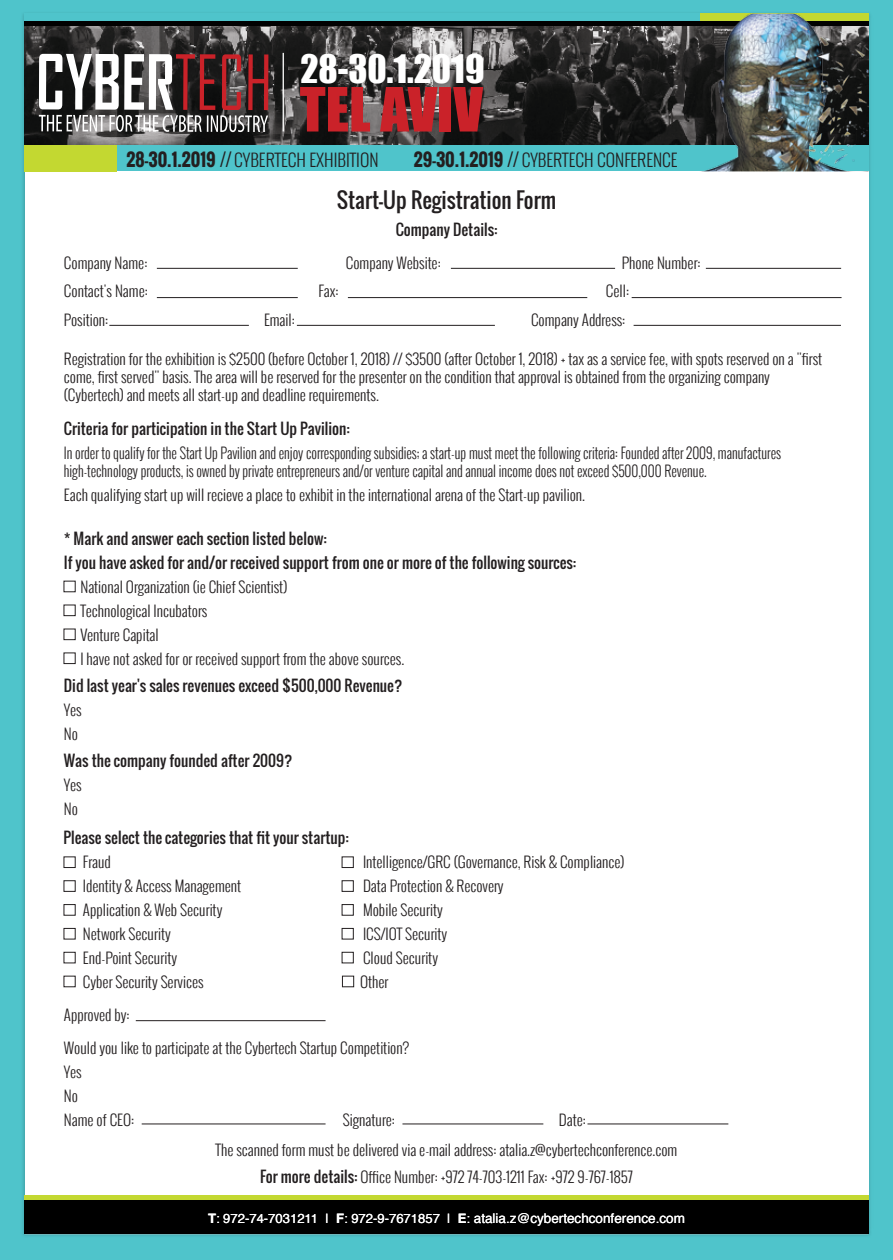
<style>
.page{position:relative;width:893px;height:1260px;background:#4fc4cb}
.page>*{position:absolute;margin:0;border:0;box-sizing:border-box;transform-origin:0 0}
.t1{font:56.25px "Impact";color:#ca2229}
.t2{font:36px "Impact";color:#fff}
.t3{font:21px "Oswald";color:#231f20}
.t4{font:300 17.4px "Oswald";color:#231f20}
.t5{font:300 15px/24px "Oswald";color:#231f20}
.t6{font:15px/24px "Oswald";color:#231f20}
.t7{font:300 15px/18px "Oswald";color:#231f20;scale:.9 1}
.t8{font:13.05px "Helvetica";color:#fff}
.s1{font-weight:700}
.s2{font-weight:400}
.s3{font-size:13.5px}
</style>
<div class="page">
<div style="left:25px;top:14px;width:843px;height:1220px;background:#fff"></div>
<hr style="left:25px;top:1233px;width:843px;height:1px;background:#c2c4c6">
<div style="left:24px;top:1199px;width:845px;height:34px;background:#000"></div>
<div style="left:24px;top:1195px;width:845px;height:5px;background:#c3d831"></div>
<hr style="left:142px;top:1123px;width:184px;height:1px;background:#231f20">
<hr style="left:136px;top:1020px;width:190px;height:1px;background:#231f20">
<hr style="left:402px;top:1123px;width:141px;height:1px;background:#231f20">
<hr style="left:587px;top:1123px;width:141px;height:1px;background:#231f20">
<hr style="left:157px;top:268px;width:141px;height:1px;background:#231f20">
<hr style="left:157px;top:297px;width:141px;height:1px;background:#231f20">
<hr style="left:109px;top:325px;width:140px;height:1px;background:#231f20">
<hr style="left:451px;top:268px;width:164px;height:1px;background:#231f20">
<hr style="left:297px;top:325px;width:198px;height:1px;background:#231f20">
<hr style="left:634px;top:325px;width:207px;height:1px;background:#231f20">
<hr style="left:348px;top:297px;width:239px;height:1px;background:#231f20">
<hr style="left:632px;top:297px;width:209px;height:1px;background:#231f20">
<hr style="left:706px;top:268px;width:135px;height:1px;background:#231f20">
<div style="left:64px;top:605px;width:11px;height:11px;border:1px solid #231f20"></div>
<div style="left:64px;top:629px;width:11px;height:11px;border:1px solid #231f20"></div>
<div style="left:64px;top:653px;width:11px;height:11px;border:1px solid #231f20"></div>
<div style="left:64px;top:880px;width:11px;height:11px;border:1px solid #231f20"></div>
<div style="left:64px;top:904px;width:11px;height:11px;border:1px solid #231f20"></div>
<div style="left:64px;top:928px;width:11px;height:11px;border:1px solid #231f20"></div>
<div style="left:64px;top:952px;width:11px;height:11px;border:1px solid #231f20"></div>
<div style="left:342px;top:976px;width:12px;height:11px;border:1px solid #231f20"></div>
<div style="left:342px;top:880px;width:11px;height:11px;border:1px solid #231f20"></div>
<div style="left:342px;top:904px;width:11px;height:11px;border:1px solid #231f20"></div>
<div style="left:342px;top:928px;width:11px;height:11px;border:1px solid #231f20"></div>
<div style="left:342px;top:952px;width:11px;height:11px;border:1px solid #231f20"></div>
<div style="left:25px;top:14px;width:844px;height:157px;background:#4fc4cb"></div>
<div style="left:25px;top:142px;width:91px;height:29px;background:#c3d831"></div>
<img style="left:25px;top:25px;width:651px;height:119px">
<hr style="left:25px;top:21px;width:844px;height:4px;background:#010101">
<img style="left:676px;top:14px;width:193px;height:157px">
<svg style="left:39px;top:54px;width:229px;height:78px;background:#796969"></svg>
<hr style="left:283px;top:53px;width:1px;height:78px;background:#fff">
<h2 class="t2" style="left:300px;top:41px;width:186px">28-30.1.2019</h2>
<h1 class="t1" style="left:300px;top:66px;width:185px">TEL AVIV</h1>
<p class="t4" style="left:127px;top:147px;width:253px"><span class="s1">28-30.1.2019 //</span> CYBERTECH EXHIBITION</p>
<p class="t4" style="left:414px;top:147px;width:265px"><span class="s1">29-30.1.2019 //</span> CYBERTECH CONFERENCE</p>
<h3 class="t3" style="left:337px;top:184px;width:221px">Start-Up Registration Form</h3>
<p class="t6" style="left:396px;top:217px;width:103px">Company Details:</p>
<p class="t5" style="left:64px;top:250px;width:85px">Company Name:</p>
<p class="t5" style="left:346px;top:250px;width:96px">Company Website:</p>
<p class="t5" style="left:622px;top:250px;width:80px">Phone Number:</p>
<p class="t5" style="left:64px;top:279px;width:85px">Contact's Name:</p>
<p class="t5" style="left:319px;top:279px;width:22px">Fax:</p>
<p class="t5" style="left:606px;top:279px;width:25px">Cell:</p>
<p class="t5" style="left:64px;top:307px;width:46px">Position:</p>
<p class="t5" style="left:264px;top:307px;width:32px">Email:</p>
<p class="t5" style="left:531px;top:307px;width:96px">Company Address:</p>
<p class="t5" style="left:64px;top:349px;width:760px;line-height:18px">Registration for the exhibition is $2500 (before October 1, 2018) // $3500 (after October 1, 2018) + tax as a service fee, with spots reserved on a "first come, first served" basis. The area will be reserved for the presenter on the condition that approval is obtained from the organizing company (Cybertech) and meets all start-up and deadline requirements.</p>
<p class="t6" style="left:64px;top:417px;width:287px">Criteria for participation in the Start Up Pavilion:</p>
<p class="t7" style="left:64px;top:444px;width:798px">In order to qualify for the Start Up Pavilion and enjoy corresponding subsidies; a start-up must meet the following criteria: Founded after 2009, manufactures high-technology products, is owned by private entrepreneurs and/or venture capital and annual income does not exceed $500,000 Revenue.</p>
<p class="t5" style="left:64px;top:483px;width:523px">Each qualifying start up will recieve a place to exhibit in the international arena of the Start-up pavilion.</p>
<p class="t6" style="left:64px;top:526px;width:514px">* Mark and answer each section listed below:<br>If you have asked for and/or received support from one or more of the following sources:</p>
<p class="t5" style="left:80px;top:574px;width:325px">National Organization (ie Chief Scientist)<br>Technological Incubators<br>Venture Capital<br>I have not asked for or received support from the above sources.</p>
<p class="t6" style="left:64px;top:673px;width:340px">Did last year's sales revenues exceed $500,000 Revenue?</p>
<p class="t5" style="left:64px;top:697px;width:19px">Yes<br>No</p>
<p class="t6" style="left:64px;top:748px;width:230px">Was the company founded after 2009?</p>
<p class="t5" style="left:64px;top:772px;width:19px">Yes<br>No</p>
<p class="t6" style="left:64px;top:825px;width:287px">Please select the categories that fit your startup:</p>
<p class="t5" style="left:83px;top:849px;width:160px">Fraud<br>Identity &amp; Access Management<br>Application &amp; Web Security<br>Network Security<br>End-Point Security<br>Cyber Security Services</p>
<p class="t5" style="left:360px;top:849px;width:266px">Intelligence/GRC (Governance, Risk &amp; Compliance)<br>Data Protection &amp; Recovery<br>Mobile Security<br>ICS/IOT Security<br>Cloud Security<br>Other</p>
<p class="t5" style="left:64px;top:1002px;width:67px">Approved by:</p>
<p class="t5" style="left:64px;top:1035px;width:347px">Would you like to participate at the Cybertech Startup Competition?<br>Yes<br>No<br>Name of CEO:</p>
<p class="t5" style="left:343px;top:1107px;width:54px">Signature:</p>
<p class="t5" style="left:216px;top:1104px;width:463px;line-height:30px;text-indent:343px">Date:<br>The scanned form must be delivered via e-mail address: atalia.z@cybertechconference.com</p>
<p class="t5" style="left:260px;top:1164px;width:374px"><span class="s2">For more details:</span> Office Number: +972 74-703-1211 Fax: +972 9-767-1857</p>
<p class="t8" style="left:208px;top:1208px;width:478px"><span class="s1">T</span>: 972-74-7031211 | <span class="s1">F</span>: 972-9-7671857 | <span class="s1">E</span>: <span class="s3">atalia.z@cybertechconference.com</span></p>
</div>
